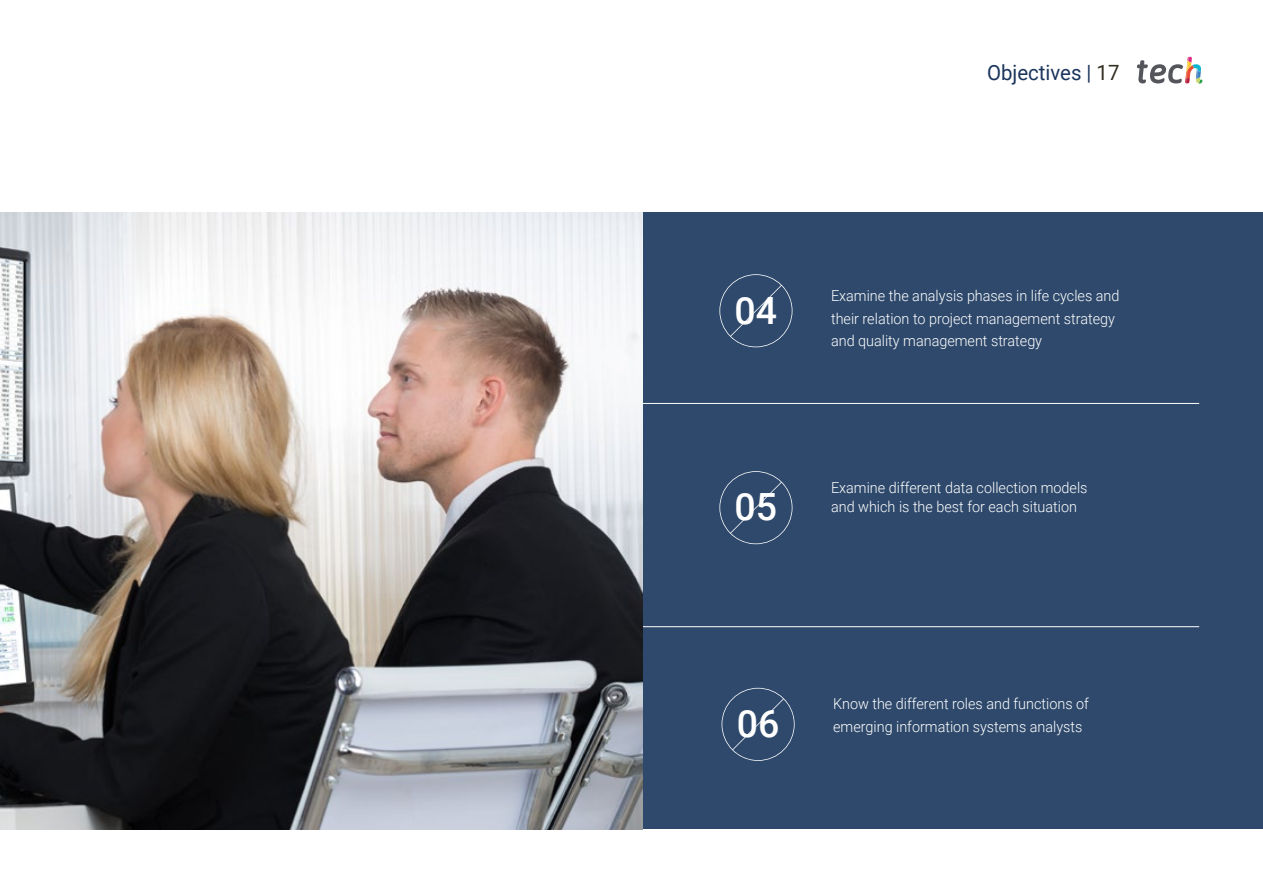
<style>
.page{position:relative;width:1263px;height:893px;background:#fff}
.page>*{position:absolute;margin:0;border:0;box-sizing:border-box;transform-origin:0 0}
.t1{font:500 37.5px "Roboto";color:#fff}
.t2{font:21px "Roboto";color:#1a355c}
.t3{font:300 15px/22.5px "Roboto";color:#fff;scale:.96 1}
.s1{color:#312e20}
</style>
<div class="page">
<svg style="left:1137px;top:57px;width:65px;height:27px"></svg>
<div style="left:642px;top:213px;width:621px;height:616px;background:#2e496b"></div>
<svg style="left:719px;top:274px;width:73px;height:73px"></svg>
<hr style="left:0;top:403px;width:1199px;height:1px;background:#fff">
<hr style="left:0;top:626px;width:1199px;height:1px;background:#fff">
<svg style="left:721px;top:688px;width:74px;height:73px"></svg>
<svg style="left:719px;top:471px;width:73px;height:73px"></svg>
<img style="left:0;top:213px;width:642px;height:616px">
<h2 class="t2" style="left:987px;top:57px;width:134px">Objectives | <span class="s1">17</span></h2>
<h1 class="t1" style="left:735px;top:284px;width:44px">04</h1>
<p class="t3" style="left:831px;top:284px;width:302px">Examine the analysis phases in life cycles and their relation to project management strategy and quality management strategy</p>
<p class="t3" style="left:831px;top:475px;width:269px">Examine different data collection models</p>
<h1 class="t1" style="left:735px;top:481px;width:44px">05</h1>
<p class="t3" style="left:831px;top:495px;width:258px">and which is the best for each situation</p>
<p class="t3" style="left:833px;top:692px;width:268px">Know the different roles and functions of</p>
<h1 class="t1" style="left:737px;top:697px;width:44px">06</h1>
<p class="t3" style="left:833px;top:714px;width:261px">emerging information systems analysts</p>
</div>
